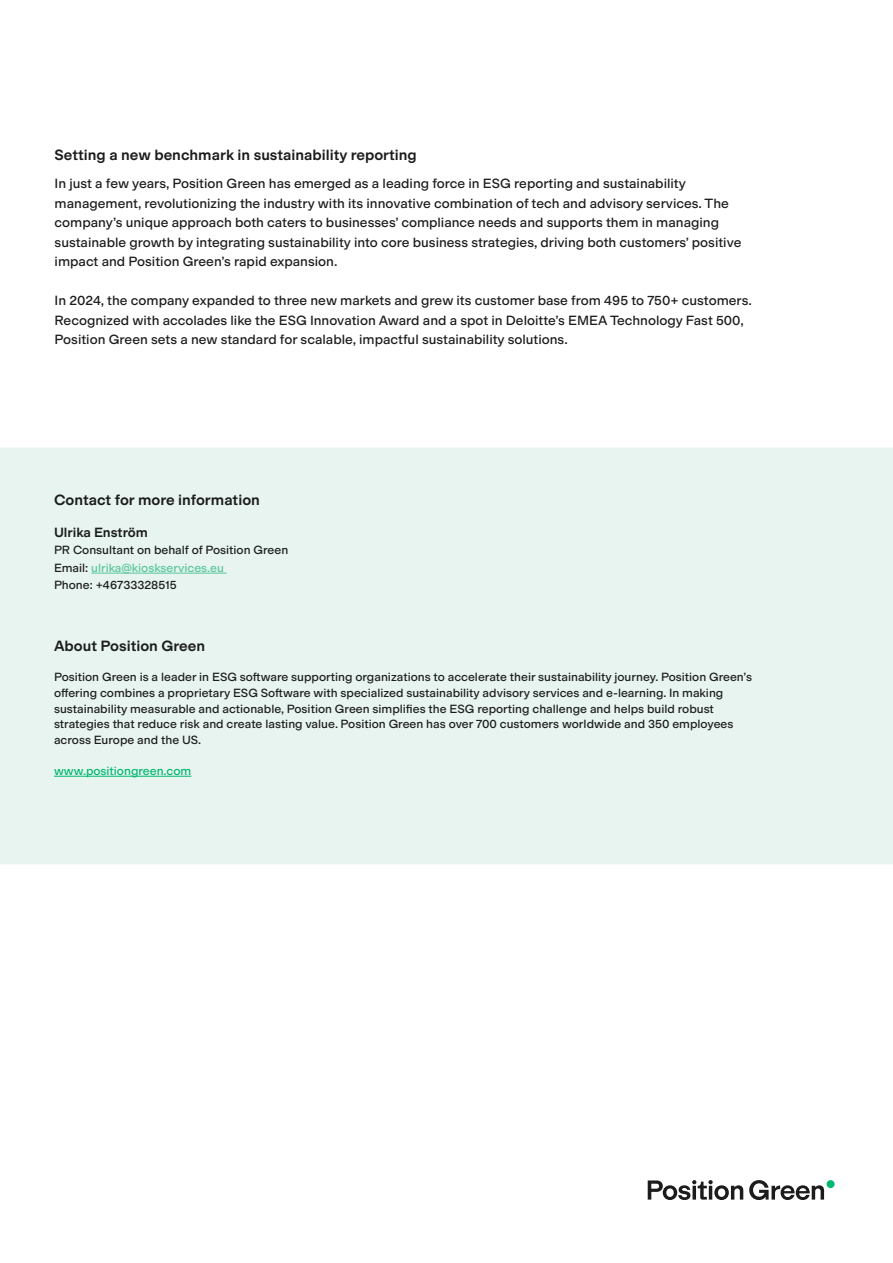
<style>
.page{position:relative;width:893px;height:1263px;background:#fff}
.page>*{position:absolute;margin:0;border:0;box-sizing:border-box;transform-origin:0 0}
.t1{font:500 15px "Modern Gothic";color:#1c1c1c}
.t2{font:13.5px/19.5px "Modern Gothic";color:#1c1c1c}
.t3{font:500 13.5px "Modern Gothic";color:#1c1c1c}
.t4{font:12px/15.6px "Modern Gothic";color:#1c1c1c}
.t5{font:12px "Modern Gothic";color:#00b870}
.s1{color:#57c79b}
</style>
<div class="page">
<div style="left:0;top:448px;width:893px;height:416px;background:#e7f4ef"></div>
<hr style="left:54px;top:776px;width:137px;height:1px;background:#00b870">
<hr style="left:91px;top:573px;width:136px;height:1px;background:#57c79b">
<svg style="left:648px;top:1180px;width:95px;height:20px"></svg>
<svg style="left:749px;top:1180px;width:75px;height:20px"></svg>
<div style="left:827px;top:1180px;width:8px;height:8px;background:#00b970;border-radius:50%"></div>
<p class="t1" style="left:55px;top:146px;width:364px">Setting a new benchmark in sustainability reporting</p>
<p class="t2" style="left:55px;top:174px;width:688px">In just a few years, Position Green has emerged as a leading force in ESG reporting and sustainability management, revolutionizing the industry with its innovative combination of tech and advisory services. The company’s unique approach both caters to businesses’ compliance needs and supports them in managing sustainable growth by integrating sustainability into core business strategies, driving both customers’ positive impact and Position Green’s rapid expansion.</p>
<p class="t2" style="left:55px;top:291px;width:699px">In 2024, the company expanded to three new markets and grew its customer base from 495 to 750+ customers.<br>Recognized with accolades like the ESG Innovation Award and a spot in Deloitte’s EMEA Technology Fast 500,<br>Position Green sets a new standard for scalable, impactful sustainability solutions.</p>
<p class="t1" style="left:54px;top:490px;width:207px">Contact for more information</p>
<p class="t3" style="left:54px;top:524px;width:95px">Ulrika Enström</p>
<p class="t4" style="left:54px;top:541px;width:236px;line-height:17.5px">PR Consultant on behalf of Position Green<br>Email: <span class="s1">ulrika@kioskservices.eu<br></span>Phone: +46733328515</p>
<p class="t1" style="left:54px;top:636px;width:153px">About Position Green</p>
<p class="t4" style="left:54px;top:669px;width:699px">Position Green is a leader in ESG software supporting organizations to accelerate their sustainability journey. Position Green’s offering combines a proprietary ESG Software with specialized sustainability advisory services and e-learning. In making sustainability measurable and actionable, Position Green simplifies the ESG reporting challenge and helps build robust strategies that reduce risk and create lasting value. Position Green has over 700 customers worldwide and 350 employees across Europe and the US.</p>
<p class="t5" style="left:54px;top:764px;width:139px">www.positiongreen.com</p>
</div>
